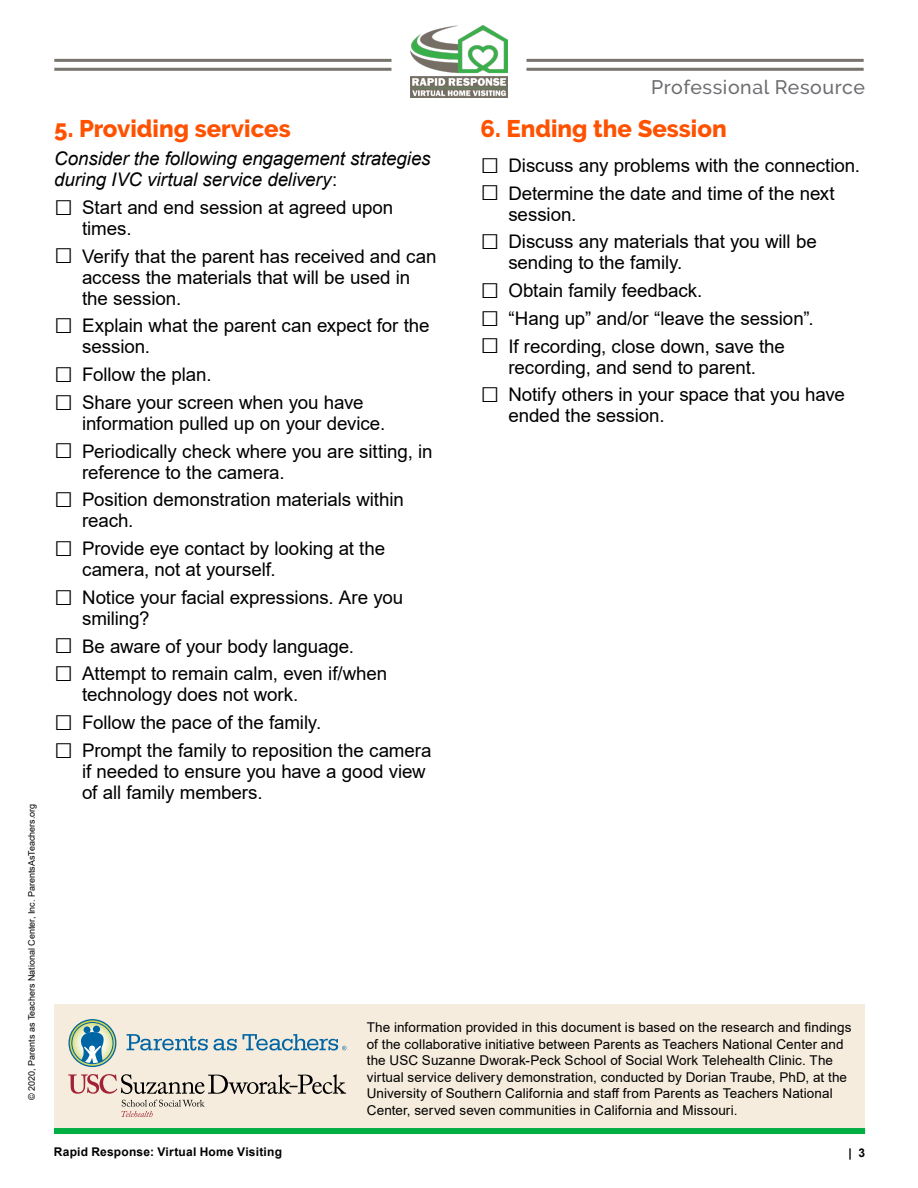
<style>
.page{position:relative;width:918px;height:1188px;background:#fff}
.page>*{position:absolute;margin:0;border:0;box-sizing:border-box;transform-origin:0 0}
.t1{font:800 24px "Raleway";color:#ff5200}
.t2{font:500 19.5px "Raleway";letter-spacing:.03em;color:#6d6e71}
.t3{font:18.75px/21px "Arial";letter-spacing:-.005em;color:#000}
.t4{font:italic 18.75px/21px "Arial";letter-spacing:-.005em;color:#000}
.t5{font:13.5px/16.5px "Arial";letter-spacing:.005em;color:#000}
.t6{font:700 12px "Arial";letter-spacing:.02em;color:#000}
.t7{font:9px "Arial";color:#000}
.s1{font-style:normal}
.s2{font-size:31.5px}
</style>
<div class="page">
<div style="left:54px;top:1128px;width:811px;height:6px;background:#00ae43"></div>
<hr style="left:54px;top:68px;width:338px;height:3px;background:#77736d">
<hr style="left:526px;top:68px;width:338px;height:3px;background:#77736d">
<hr style="left:54px;top:59px;width:338px;height:3px;background:#77736d">
<hr style="left:526px;top:59px;width:338px;height:3px;background:#77736d">
<img style="left:410px;top:26px;width:98px;height:72px">
<div style="left:55px;top:1004px;width:810px;height:124px;background:#f5ecdd"></div>
<svg style="left:69px;top:1020px;width:47px;height:46px"></svg>
<div style="left:68px;top:1019px;width:48px;height:48px;border:1px solid #0065a4;border-radius:50%"></div>
<div style="left:84px;top:1026px;width:6px;height:7px;background:#0065a4;border-radius:50%"></div>
<div style="left:93px;top:1026px;width:7px;height:7px;background:#0065a4;border-radius:50%"></div>
<svg style="left:77px;top:1030px;width:30px;height:34px"></svg>
<div style="left:72px;top:1022px;width:41px;height:42px;border:1px solid #0065a4;border-radius:50%"></div>
<svg style="left:127px;top:1034px;width:220px;height:17px"></svg>
<svg style="left:68px;top:1074px;width:278px;height:20px"></svg>
<svg style="left:121px;top:1100px;width:84px;height:17px"></svg>
<p class="t7" style="left:25px;top:1100px;width:298px;rotate:-90deg">© 2020, Parents as Teachers National Center, Inc. ParentsAsTeachers.org</p>
<p class="t1" style="left:54px;top:115px;width:238px">5. Providing services</p>
<p class="t4" style="left:54px;top:148px;width:378px">Consider the following engagement strategies during IVC virtual service delivery<span class="s1">:</span></p>
<p class="t3" style="left:82px;top:197px;width:313px;text-indent:-28px"><span class="s2">□</span> Start and end session at agreed upon times.</p>
<p class="t3" style="left:82px;top:245px;width:356px;text-indent:-28px"><span class="s2">□</span> Verify that the parent has received and can access the materials that will be used in the session.</p>
<p class="t3" style="left:82px;top:315px;width:349px;text-indent:-28px"><span class="s2">□</span> Explain what the parent can expect for the session.</p>
<p class="t3" style="left:54px;top:364px;width:159px"><span class="s2">□</span> Follow the plan.</p>
<p class="t3" style="left:82px;top:392px;width:305px;text-indent:-28px"><span class="s2">□</span> Share your screen when you have information pulled up on your device.</p>
<p class="t3" style="left:82px;top:440px;width:352px;text-indent:-28px"><span class="s2">□</span> Periodically check where you are sitting, in reference to the camera.</p>
<p class="t3" style="left:82px;top:489px;width:323px;text-indent:-28px"><span class="s2">□</span> Position demonstration materials within reach.</p>
<p class="t3" style="left:82px;top:538px;width:305px;text-indent:-28px"><span class="s2">□</span> Provide eye contact by looking at the camera, not at yourself.</p>
<p class="t3" style="left:82px;top:587px;width:323px;text-indent:-28px"><span class="s2">□</span> Notice your facial expressions. Are you smiling?</p>
<p class="t3" style="left:54px;top:635px;width:301px"><span class="s2">□</span> Be aware of your body language.</p>
<p class="t3" style="left:82px;top:663px;width:307px;text-indent:-28px"><span class="s2">□</span> Attempt to remain calm, even if/when technology does not work.</p>
<p class="t3" style="left:54px;top:712px;width:269px"><span class="s2">□</span> Follow the pace of the family.</p>
<p class="t3" style="left:82px;top:740px;width:351px;text-indent:-28px"><span class="s2">□</span> Prompt the family to reposition the camera if needed to ensure you have a good view of all family members.</p>
<p class="t2" style="left:651px;top:76px;width:215px">Professional Resource</p>
<p class="t1" style="left:481px;top:115px;width:248px">6. Ending the Session</p>
<p class="t3" style="left:481px;top:155px;width:381px"><span class="s2">□</span> Discuss any problems with the connection.</p>
<p class="t3" style="left:508px;top:182px;width:328px;text-indent:-28px"><span class="s2">□</span> Determine the date and time of the next session.</p>
<p class="t3" style="left:508px;top:231px;width:310px;text-indent:-28px"><span class="s2">□</span> Discuss any materials that you will be sending to the family.</p>
<p class="t3" style="left:481px;top:280px;width:223px"><span class="s2">□</span> Obtain family feedback.</p>
<p class="t3" style="left:481px;top:308px;width:334px"><span class="s2">□</span> “Hang up” and/or “leave the session”.</p>
<p class="t3" style="left:481px;top:335px;width:306px;text-align:center"><span class="s2">□</span> If recording, close down, save the recording, and send to parent.</p>
<p class="t3" style="left:508px;top:384px;width:338px;text-indent:-28px"><span class="s2">□</span> Notify others in your space that you have ended the session.</p>
<p class="t5" style="left:367px;top:1019px;width:486px">The information provided in this document is based on the research and findings of the collaborative initiative between Parents as Teachers National Center and the USC Suzanne Dworak-Peck School of Social Work Telehealth Clinic. The virtual service delivery demonstration, conducted by Dorian Traube, PhD, at the University of Southern California and staff from Parents as Teachers National Center, served seven communities in California and Missouri.</p>
<p class="t6" style="left:54px;top:1144px;width:230px">Rapid Response: Virtual Home Visiting</p>
<p class="t6" style="left:848px;top:1144px;width:18px">| 3</p>
</div>
